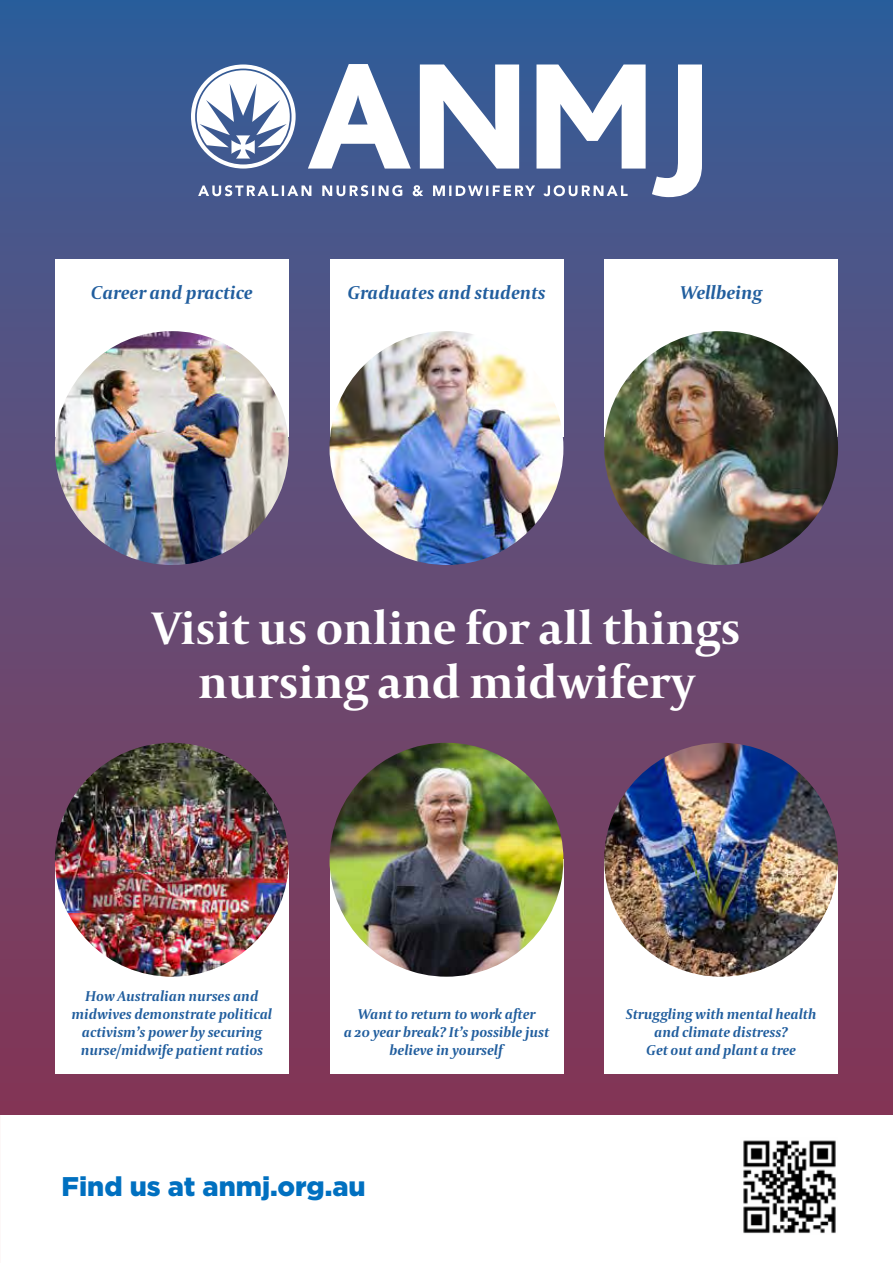
<style>
.page{position:relative;width:893px;height:1263px;background:#fff}
.page>*{position:absolute;margin:0;border:0;box-sizing:border-box;transform-origin:0 0}
.t1{font:700 48px/54px "Capitolium 2";color:#fff;text-align:center}
.t2{font:900 27px "Gotham";color:#0070c0}
.t3{font:italic 700 19.5px "Capitolium 2";color:#215e9e}
.t4{font:italic 700 15px/18px "Capitolium 2";color:#215e9e;text-align:center}
</style>
<div class="page">
<div style="left:0;top:0;width:893px;height:1114px;background:linear-gradient(to bottom,#365f9a,#893654)"></div>
<svg style="left:308px;top:64px;width:394px;height:133px"></svg>
<svg style="left:191px;top:64px;width:105px;height:105px"></svg>
<svg style="left:198px;top:185px;width:430px;height:11px"></svg>
<img style="left:743px;top:1140px;width:93px;height:94px">
<div style="left:330px;top:259px;width:233px;height:178px;background:#fff"></div>
<div style="left:330px;top:860px;width:233px;height:214px;background:#fff"></div>
<div style="left:604px;top:259px;width:234px;height:178px;background:#fff"></div>
<div style="left:604px;top:860px;width:234px;height:214px;background:#fff"></div>
<img style="left:330px;top:331px;width:233px;height:234px;border-radius:117px">
<img style="left:330px;top:743px;width:233px;height:234px;border-radius:117px">
<img style="left:604px;top:331px;width:234px;height:234px;border-radius:117px">
<img style="left:604px;top:743px;width:234px;height:234px;border-radius:117px">
<div style="left:55px;top:259px;width:234px;height:178px;background:#fff"></div>
<img style="left:55px;top:331px;width:234px;height:234px;border-radius:117px">
<div style="left:55px;top:860px;width:234px;height:214px;background:#fff"></div>
<img style="left:55px;top:743px;width:234px;height:234px;border-radius:117px">
<h3 class="t3" style="left:91px;top:280px;width:163px">Career and practice</h3>
<h3 class="t3" style="left:347px;top:280px;width:200px">Graduates and students</h3>
<h3 class="t3" style="left:680px;top:280px;width:83px">Wellbeing</h3>
<h1 class="t1" style="left:152px;top:600px;width:590px">Visit us online for all things nursing and midwifery</h1>
<p class="t4" style="left:72px;top:986px;width:202px">How Australian nurses and midwives demonstrate political activism’s power by securing nurse/midwife patient ratios</p>
<p class="t4" style="left:344px;top:1004px;width:208px">Want to return to work after<br>a 20 year break? It’s possible just believe in yourself</p>
<h2 class="t2" style="left:62px;top:1168px;width:305px">Find us at anmj.org.au</h2>
<p class="t4" style="left:626px;top:1004px;width:192px">Struggling with mental health and climate distress?<br>Get out and plant a tree</p>
</div>
